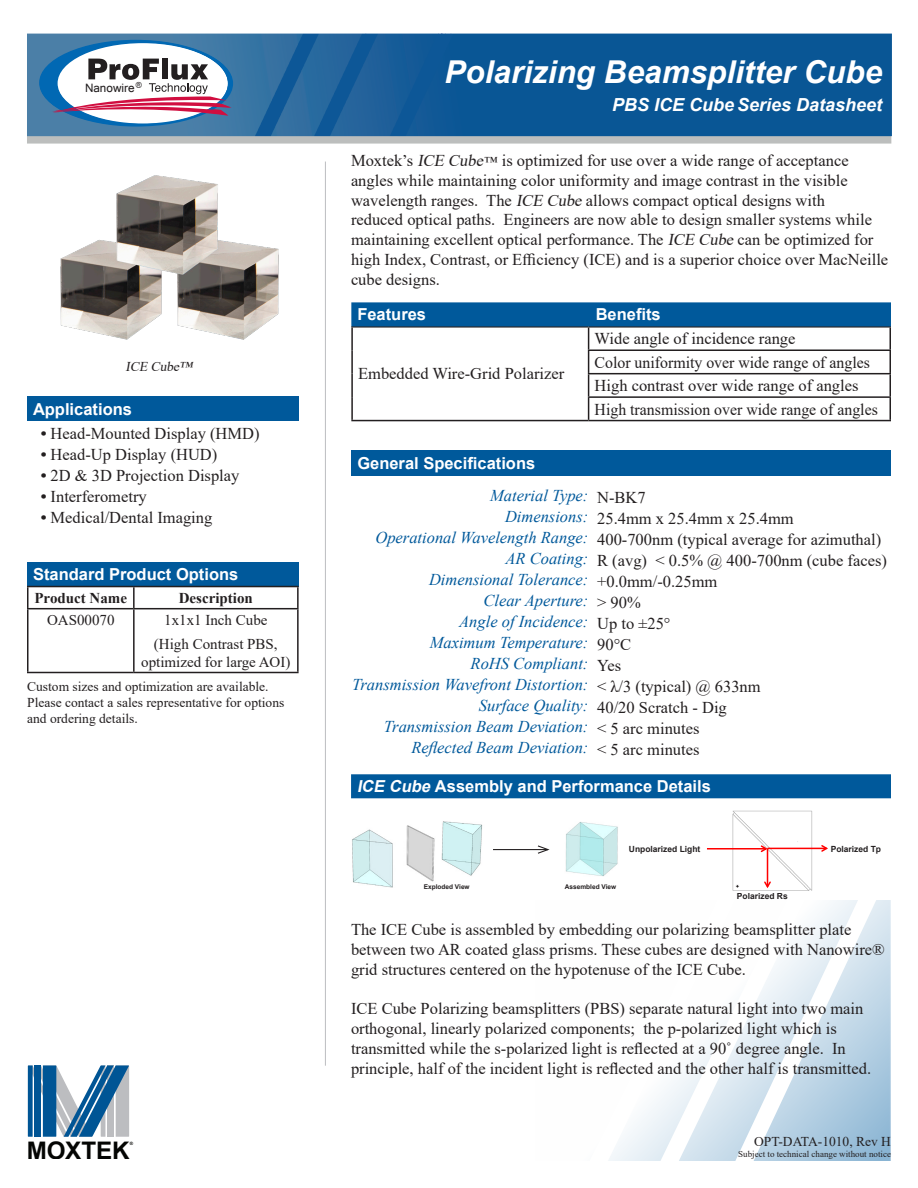
<style>
.page{position:relative;width:918px;height:1188px;background:#fff}
.page>*{position:absolute;margin:0;border:0;box-sizing:border-box;transform-origin:0 0}
.Header_1{font:italic 700 31.5px "Arial";color:#fff}
.t1{font:700 24.15px "Arial";color:#040503}
.Header_1-2{font:italic 700 18px "Arial";color:#fff}
.Paragraph_Style_1{font:16.5px/19.8px "Times New Roman";color:#231f20}
.Paragraph_Style_1-2{font:italic 16.5px "Times New Roman";color:#00599b}
.Header_1-3{font:700 16.5px "Arial";color:#fff}
.Bulleted_Text{font:16.5px "Times New Roman";color:#231f20}
.Header_1-4{font:16.5px "Times New Roman";color:#231f20}
.Header_1-5{font:16.5px "Times New Roman";color:#231f20;scale:.96 1}
.Header_1-6{font:15px/18px "Times New Roman";color:#231f20;text-align:center}
.Header_1-7{font:700 15px "Times New Roman";color:#231f20}
.Header_1-8{font:13.5px/16.2px "Times New Roman";color:#231f20}
.Header_1-9{font:italic 13.5px "Times New Roman";color:#231f20}
.t2{font:13.05px "Raavi";color:#231f20}
.Header_1-10{font:9px "Times New Roman";color:#231f20}
.Header_1-11{font:700 8.4px "Arial";color:#231f20}
.Header_1-12{font:700 6.45px "Arial";color:#231f20}
.t3{font:700 4.5px "Arial";color:#040503}
.s1{font-weight:700}
.s2{font-style:italic}
.s3{font-size:13.5px}
</style>
<div class="page">
<svg style="left:28px;top:1065px;width:101px;height:72px"></svg>
<div style="left:34px;top:1065px;width:7px;height:72px;background:#005595"></div>
<img style="left:27px;top:33px;width:865px;height:111px">
<svg style="left:854px;top:901px;width:37px;height:260px;background:#bad3e5"></svg>
<svg style="left:608px;top:901px;width:246px;height:260px"></svg>
<hr style="left:325px;top:162px;width:1px;height:904px;background:#bcbdc0">
<div style="left:27px;top:397px;width:272px;height:24px;background:#00599b"></div>
<div style="left:351px;top:450px;width:540px;height:26px;background:#00599b"></div>
<hr style="left:351px;top:420px;width:238px;height:1px;background:#231f20">
<hr style="left:589px;top:420px;width:302px;height:1px;background:#231f20">
<svg style="left:351px;top:302px;width:540px;height:118px"></svg>
<svg style="left:39px;top:40px;width:194px;height:87px"></svg>
<div style="left:351px;top:774px;width:540px;height:24px;background:#00599b"></div>
<img style="left:60px;top:175px;width:219px;height:165px">
<img style="left:352px;top:821px;width:130px;height:67px">
<img style="left:565px;top:822px;width:53px;height:54px">
<hr style="left:493px;top:849px;width:55px;height:1px;background:#231f20">
<svg style="left:537px;top:845px;width:13px;height:9px"></svg>
<div style="left:27px;top:562px;width:272px;height:24px;background:#00599b"></div>
<hr style="left:27px;top:586px;width:107px;height:1px;background:#231f20">
<svg style="left:27px;top:587px;width:1px;height:21px"></svg>
<hr style="left:134px;top:586px;width:165px;height:1px;background:#231f20">
<hr style="left:133px;top:587px;width:2px;height:21px;background:#231f20">
<hr style="left:297px;top:587px;width:2px;height:21px;background:#231f20">
<hr style="left:27px;top:608px;width:107px;height:1px;background:#231f20">
<hr style="left:27px;top:609px;width:1px;height:63px;background:#231f20">
<hr style="left:134px;top:608px;width:165px;height:1px;background:#231f20">
<hr style="left:133px;top:609px;width:2px;height:63px;background:#231f20">
<hr style="left:297px;top:609px;width:2px;height:63px;background:#231f20">
<hr style="left:27px;top:672px;width:107px;height:1px;background:#231f20">
<hr style="left:134px;top:672px;width:165px;height:1px;background:#231f20">
<img style="left:732px;top:810px;width:81px;height:81px">
<hr style="left:768px;top:848px;width:59px;height:1px;background:#f00">
<svg style="left:820px;top:845px;width:8px;height:7px"></svg>
<hr style="left:767px;top:848px;width:1px;height:39px;background:#f00">
<svg style="left:763px;top:880px;width:9px;height:10px"></svg>
<hr style="left:707px;top:848px;width:59px;height:2px;background:#f00">
<svg style="left:759px;top:844px;width:10px;height:9px"></svg>
<svg style="left:735px;top:884px;width:4px;height:4px"></svg>
<p class="t2" style="left:85px;top:80px;width:58px">Nanowire<sup>®</sup></p>
<p class="Header_1-9" style="left:126px;top:357px;width:72px">ICE Cube™</p>
<p class="Header_1-3" style="left:33px;top:398px;width:101px">Applications</p>
<p class="Bulleted_Text" style="left:41px;top:422px;width:220px"><span class="s1">•</span> Head-Mounted Display (HMD)</p>
<p class="Bulleted_Text" style="left:41px;top:443px;width:178px"><span class="s1">•</span> Head-Up Display (HUD)</p>
<p class="Bulleted_Text" style="left:41px;top:464px;width:200px"><span class="s1">•</span> 2D &amp; 3D Projection Display</p>
<p class="Bulleted_Text" style="left:41px;top:485px;width:108px"><span class="s1">•</span> Interferometry</p>
<p class="Bulleted_Text" style="left:41px;top:506px;width:173px"><span class="s1">•</span> Medical/Dental Imaging</p>
<p class="Header_1-3" style="left:33px;top:563px;width:207px">Standard Product Options</p>
<p class="Header_1-7" style="left:34px;top:587px;width:94px">Product Name</p>
<p class="Header_1-7" style="left:179px;top:587px;width:76px">Description</p>
<p class="Header_1-6" style="left:47px;top:611px;width:69px">OAS00070</p>
<p class="Header_1-6" style="left:164px;top:611px;width:105px">1x1x1 Inch Cube</p>
<p class="Header_1-6" style="left:141px;top:634px;width:151px">(High Contrast PBS, optimized for large AOI)</p>
<p class="Header_1-8" style="left:27px;top:678px;width:259px">Custom sizes and optimization are available.<br>Please contact a sales representative for options and ordering details.</p>
<h2 class="t1" style="left:27px;top:1134px;width:105px">MOXTEK</h2>
<p class="t3" style="left:130px;top:1140px;width:5px">®</p>
<p class="Header_1" style="left:445px;top:51px;width:439px">Polarizing Beamsplitter Cube</p>
<p class="Header_1-2" style="left:612px;top:92px;width:271px">PBS ICE Cube Series Datasheet</p>
<p class="Paragraph_Style_1" style="left:351px;top:150px;width:539px">Moxtek’s <span class="s2">ICE Cube</span><span class="s3">™</span> is optimized for use over a wide range of acceptance angles while maintaining color uniformity and image contrast in the visible wavelength ranges. The <span class="s2">ICE Cube</span> allows compact optical designs with<br>reduced optical paths. Engineers are now able to design smaller systems while maintaining excellent optical performance. The <span class="s2">ICE Cube</span> can be optimized for high Index, Contrast, or Efficiency (ICE) and is a superior choice over MacNeille cube designs.</p>
<p class="Header_1-3" style="left:357px;top:303px;width:70px">Features</p>
<p class="Header_1-3" style="left:596px;top:303px;width:67px">Benefits</p>
<p class="Header_1-4" style="left:358px;top:362px;width:208px">Embedded Wire-Grid Polarizer</p>
<p class="Header_1-3" style="left:357px;top:452px;width:179px">General Specifications</p>
<p class="Header_1-4" style="left:595px;top:327px;width:202px">Wide angle of incidence range</p>
<p class="Header_1-5" style="left:595px;top:351px;width:288px">Color uniformity over wide range of angles</p>
<p class="Header_1-4" style="left:595px;top:374px;width:265px">High contrast over wide range of angles</p>
<p class="Header_1-5" style="left:595px;top:397px;width:297px">High transmission over wide range of angles</p>
<p class="Paragraph_Style_1-2" style="left:490px;top:484px;width:100px">Material Type:</p>
<p class="Paragraph_Style_1-2" style="left:505px;top:505px;width:85px">Dimensions:</p>
<p class="Paragraph_Style_1-2" style="left:375px;top:526px;width:214px">Operational Wavelength Range:</p>
<p class="Paragraph_Style_1-2" style="left:505px;top:547px;width:84px">AR Coating:</p>
<p class="Paragraph_Style_1-2" style="left:429px;top:568px;width:161px">Dimensional Tolerance:</p>
<p class="Paragraph_Style_1-2" style="left:483px;top:589px;width:106px">Clear Aperture:</p>
<p class="Paragraph_Style_1-2" style="left:459px;top:610px;width:131px">Angle of Incidence:</p>
<p class="Paragraph_Style_1-2" style="left:430px;top:631px;width:160px">Maximum Temperature:</p>
<p class="Paragraph_Style_1-2" style="left:471px;top:652px;width:119px">RoHS Compliant:</p>
<p class="Paragraph_Style_1-2" style="left:352px;top:673px;width:238px">Transmission Wavefront Distortion:</p>
<p class="Paragraph_Style_1-2" style="left:479px;top:694px;width:111px">Surface Quality:</p>
<p class="Paragraph_Style_1-2" style="left:384px;top:715px;width:206px">Transmission Beam Deviation:</p>
<p class="Paragraph_Style_1-2" style="left:412px;top:736px;width:178px">Reflected Beam Deviation:</p>
<p class="Paragraph_Style_1" style="left:597px;top:487px;width:50px">N-BK7</p>
<p class="Paragraph_Style_1" style="left:597px;top:508px;width:198px">25.4mm x 25.4mm x 25.4mm</p>
<p class="Paragraph_Style_1" style="left:597px;top:529px;width:286px">400-700nm (typical average for azimuthal)</p>
<p class="Paragraph_Style_1" style="left:597px;top:550px;width:291px">R (avg) &lt; 0.5% @ 400-700nm (cube faces)</p>
<p class="Paragraph_Style_1" style="left:597px;top:571px;width:122px">+0.0mm/-0.25mm</p>
<p class="Paragraph_Style_1" style="left:597px;top:592px;width:45px">&gt; 90%</p>
<p class="Paragraph_Style_1" style="left:597px;top:613px;width:75px">Up to ±25°</p>
<p class="Paragraph_Style_1" style="left:597px;top:634px;width:36px">90°C</p>
<p class="Paragraph_Style_1" style="left:597px;top:655px;width:26px">Yes</p>
<p class="Paragraph_Style_1" style="left:597px;top:676px;width:165px">&lt; λ/3 (typical) @ 633nm</p>
<p class="Paragraph_Style_1" style="left:597px;top:697px;width:131px">40/20 Scratch - Dig</p>
<p class="Paragraph_Style_1" style="left:597px;top:718px;width:104px">&lt; 5 arc minutes</p>
<p class="Paragraph_Style_1" style="left:597px;top:739px;width:104px">&lt; 5 arc minutes</p>
<p class="Header_1-3" style="left:357px;top:775px;width:355px"><span class="s2">ICE Cube</span>Assembly and Performance Details</p>
<p class="Header_1-12" style="left:424px;top:883px;width:47px">Exploded View</p>
<p class="Header_1-12" style="left:565px;top:883px;width:53px">Assembled View</p>
<p class="Header_1-11" style="left:629px;top:844px;width:73px">Unpolarized Light</p>
<p class="Header_1-11" style="left:831px;top:844px;width:52px">Polarized Tp</p>
<p class="Header_1-11" style="left:737px;top:890px;width:52px">Polarized Rs</p>
<p class="Paragraph_Style_1" style="left:351px;top:919px;width:535px">The ICE Cube is assembled by embedding our polarizing beamsplitter plate between two AR coated glass prisms. These cubes are designed with Nanowire® grid structures centered on the hypotenuse of the ICE Cube.</p>
<p class="Paragraph_Style_1" style="left:351px;top:999px;width:522px">ICE Cube Polarizing beamsplitters (PBS) separate natural light into two main orthogonal, linearly polarized components; the p-polarized light which is transmitted while the s-polarized light is reflected at a 90˚ degree angle. In principle, half of the incident light is reflected and the other half is transmitted.</p>
<p class="Header_1-8" style="left:754px;top:1133px;width:138px">OPT-DATA-1010, Rev H</p>
<p class="Header_1-10" style="left:738px;top:1148px;width:154px">Subject to technical change without notice</p>
</div>
